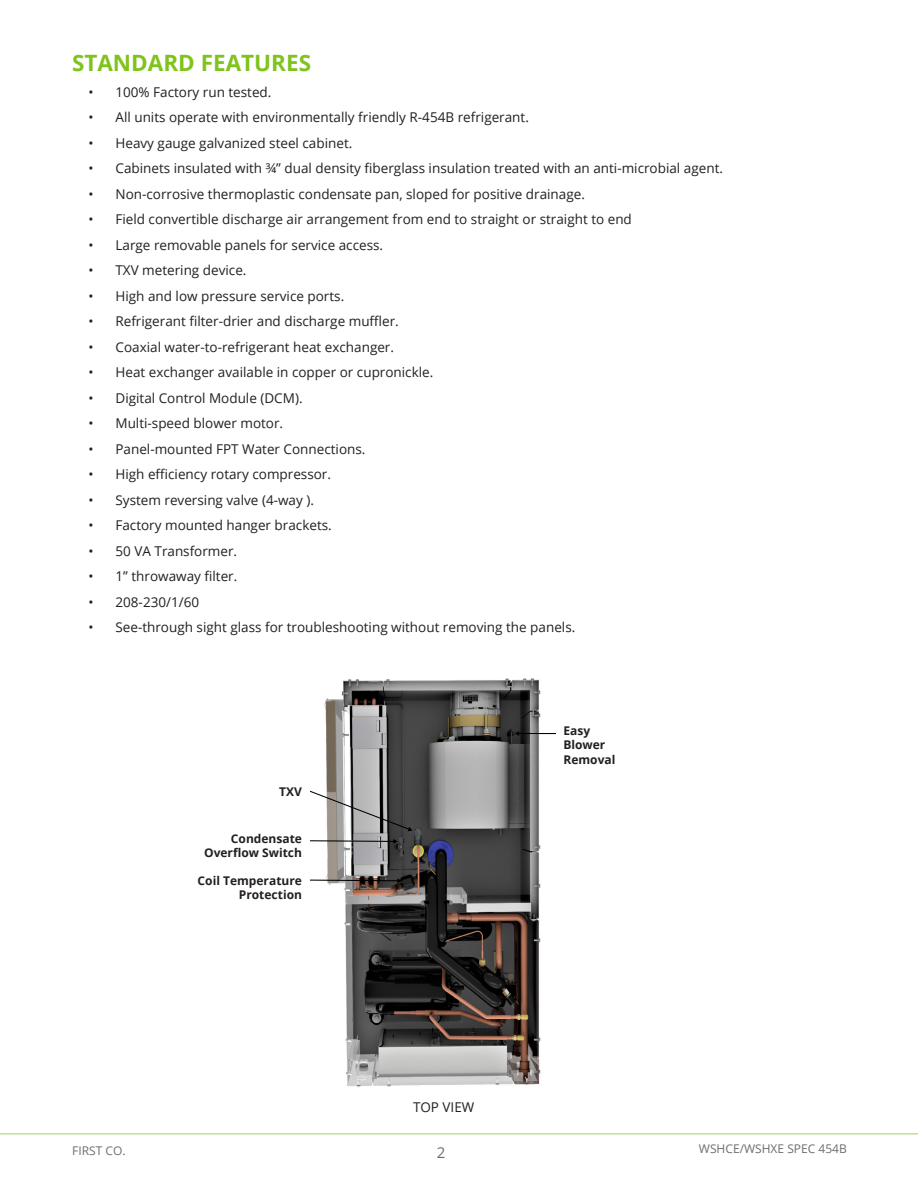
<style>
.page{position:relative;width:918px;height:1188px;background:#fff}
.page>*{position:absolute;margin:0;border:0;box-sizing:border-box;transform-origin:0 0}
.t1{font:700 22.5px "Open Sans";color:#7fc31c}
.t2{font:15px "Open Sans";color:#6c6d70}
.t3{font:13.5px "Open Sans";color:#231f20}
.t4{font:700 12px/14.4px "Open Sans";color:#231f20;text-align:right}
.t5{font:12px "Open Sans";color:#6c6d70}
.t6{font:9.6px/11.6px "Calibri";color:#000;scale:.9 1}
</style>
<div class="page">
<hr style="left:0;top:1133px;width:918px;height:2px;background:#bfe18e">
<img style="left:324px;top:678px;width:232px;height:409px">
<svg style="left:310px;top:839px;width:88px;height:5px"></svg>
<hr style="left:518px;top:733px;width:45px;height:1px;background:#000">
<svg style="left:515px;top:731px;width:4px;height:5px"></svg>
<svg style="left:310px;top:782px;width:103px;height:49px"></svg>
<svg style="left:310px;top:878px;width:92px;height:5px"></svg>
<div style="left:556px;top:720px;width:67px;height:53px;background:#fff"></div>
<p class="t1" style="left:72px;top:47px;width:241px">STANDARD FEATURES</p>
<p class="t3" style="left:88px;top:83px;width:185px">• 100% Factory run tested.</p>
<p class="t3" style="left:88px;top:108px;width:442px">• All units operate with environmentally friendly R-454B refrigerant.</p>
<p class="t3" style="left:88px;top:134px;width:265px">• Heavy gauge galvanized steel cabinet.</p>
<p class="t3" style="left:88px;top:159px;width:636px">• Cabinets insulated with ¾” dual density fiberglass insulation treated with an anti-microbial agent.</p>
<p class="t3" style="left:88px;top:185px;width:498px">• Non-corrosive thermoplastic condensate pan, sloped for positive drainage.</p>
<p class="t3" style="left:88px;top:210px;width:545px">• Field convertible discharge air arrangement from end to straight or straight to end</p>
<p class="t3" style="left:88px;top:236px;width:296px">• Large removable panels for service access.</p>
<p class="t3" style="left:88px;top:261px;width:160px">• TXV metering device.</p>
<p class="t3" style="left:88px;top:287px;width:257px">• High and low pressure service ports.</p>
<p class="t3" style="left:88px;top:312px;width:312px">• Refrigerant filter-drier and discharge muffler.</p>
<p class="t3" style="left:88px;top:338px;width:307px">• Coaxial water-to-refrigerant heat exchanger.</p>
<p class="t3" style="left:88px;top:363px;width:346px">• Heat exchanger available in copper or cupronickle.</p>
<p class="t3" style="left:88px;top:389px;width:216px">• Digital Control Module (DCM).</p>
<p class="t3" style="left:88px;top:414px;width:196px">• Multi-speed blower motor.</p>
<p class="t3" style="left:88px;top:440px;width:279px">• Panel-mounted FPT Water Connections.</p>
<p class="t3" style="left:88px;top:465px;width:244px">• High efficiency rotary compressor.</p>
<p class="t3" style="left:88px;top:491px;width:227px">• System reversing valve (4-way ).</p>
<p class="t3" style="left:88px;top:516px;width:245px">• Factory mounted hanger brackets.</p>
<p class="t3" style="left:88px;top:542px;width:150px">• 50 VA Transformer.</p>
<p class="t3" style="left:88px;top:567px;width:150px">• 1” throwaway filter.</p>
<p class="t3" style="left:88px;top:593px;width:112px">• 208-230/1/60</p>
<p class="t3" style="left:88px;top:618px;width:488px">• See-through sight glass for troubleshooting without removing the panels.</p>
<p class="t4" style="left:279px;top:784px;width:24px">TXV</p>
<p class="t4" style="left:204px;top:831px;width:99px">Condensate<br>Overflow Switch</p>
<p class="t6" style="left:209px;top:832px;width:86px">Condensate Overflow<br>Switch</p>
<p class="t6" style="left:228px;top:874px;width:69px">Coil Temperature<br>Protection</p>
<p class="t4" style="left:198px;top:873px;width:106px">Coil Temperature<br>Protection</p>
<p class="t5" style="left:72px;top:1143px;width:55px">FIRST CO.</p>
<p class="t4" style="left:563px;top:723px;width:53px;text-align:left">Easy<br>Blower<br>Removal</p>
<p class="t3" style="left:413px;top:1098px;width:63px">TOP VIEW</p>
<p class="t2" style="left:437px;top:1142px;width:10px">2</p>
<p class="t5" style="left:699px;top:1141px;width:150px">WSHCE/WSHXE SPEC 454B</p>
</div>
